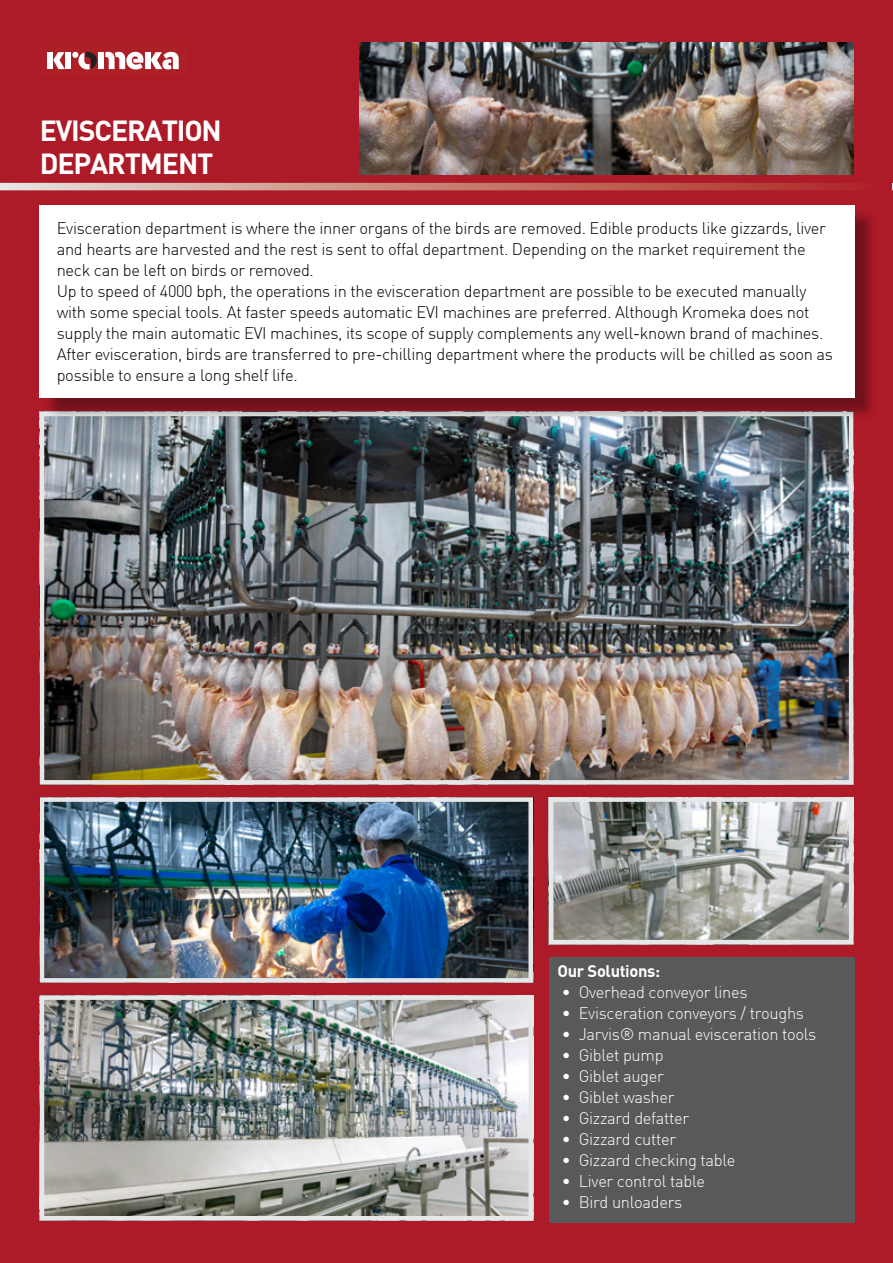
<style>
.page{position:relative;width:893px;height:1263px;background:#ad1a28}
.page>*{position:absolute;margin:0;border:0;box-sizing:border-box;transform-origin:0 0}
.t1{font:700 28.5px/33px "DIN";letter-spacing:-.04em;color:#fff}
.t2{font:300 16.5px/21px "DIN";letter-spacing:-.02em;color:#000}
.t3{font:300 16.5px "DIN";letter-spacing:-.02em;color:#fff}
.t4{font:700 16.5px "DIN";letter-spacing:-.02em;color:#fff}
</style>
<div class="page">
<img style="left:554px;top:802px;width:294px;height:137px">
<div style="left:549px;top:797px;width:304px;height:147px;border:4px solid #e6e7e8"></div>
<img style="left:45px;top:802px;width:483px;height:175px">
<div style="left:40px;top:797px;width:493px;height:185px;border:4px solid #e6e7e8"></div>
<img style="left:45px;top:1000px;width:483px;height:215px">
<div style="left:40px;top:995px;width:493px;height:225px;border:4px solid #e6e7e8"></div>
<img style="left:45px;top:420px;width:803px;height:359px">
<div style="left:40px;top:412px;width:813px;height:372px;border:4px solid #e6e7e8"></div>
<div style="left:549px;top:957px;width:306px;height:265px;background:#58595b"></div>
<div style="left:40px;top:43px;width:147px;height:34px;background:#ad1f27"></div>
<div style="left:47px;top:52px;width:6px;height:17px;background:#fff"></div>
<div style="left:145px;top:52px;width:6px;height:17px;background:#fff"></div>
<svg style="left:105px;top:51px;width:39px;height:19px"></svg>
<svg style="left:53px;top:52px;width:12px;height:17px"></svg>
<div style="left:66px;top:52px;width:5px;height:17px;background:#fff"></div>
<div style="left:98px;top:52px;width:6px;height:17px;background:#fff"></div>
<svg style="left:151px;top:51px;width:28px;height:19px"></svg>
<svg style="left:72px;top:51px;width:25px;height:19px"></svg>
<img style="left:360px;top:43px;width:493px;height:131px">
<svg style="left:1px;top:183px;width:857px;height:7px"></svg>
<div style="left:43px;top:209px;width:834px;height:211px;background:#000;opacity:.35"></div>
<div style="left:40px;top:205px;width:815px;height:193px;background:#fff"></div>
<h1 class="t1" style="left:40px;top:113px;width:184px">EVISCERATION<br>DEPARTMENT</h1>
<p class="t2" style="left:57px;top:217px;width:778px">Evisceration department is where the inner organs of the birds are removed. Edible products like gizzards, liver and hearts are harvested and the rest is sent to offal department. Depending on the market requirement the neck can be left on birds or removed.<br>Up to speed of 4000 bph, the operations in the evisceration department are possible to be executed manually with some special tools. At faster speeds automatic EVI machines are preferred. Although Kromeka does not supply the main automatic EVI machines, its scope of supply complements any well-known brand of machines.<br>After evisceration, birds are transferred to pre-chilling department where the products will be chilled as soon as possible to ensure a long shelf life.</p>
<p class="t4" style="left:557px;top:960px;width:104px">Our Solutions:</p>
<p class="t3" style="left:562px;top:982px;width:187px">• Overhead conveyor lines</p>
<p class="t3" style="left:562px;top:1003px;width:244px">• Evisceration conveyors / troughs</p>
<p class="t3" style="left:562px;top:1024px;width:256px">• Jarvis® manual evisceration tools</p>
<p class="t3" style="left:562px;top:1045px;width:103px">• Giblet pump</p>
<p class="t3" style="left:562px;top:1066px;width:104px">• Giblet auger</p>
<p class="t3" style="left:562px;top:1087px;width:114px">• Giblet washer</p>
<p class="t3" style="left:562px;top:1108px;width:129px">• Gizzard defatter</p>
<p class="t3" style="left:562px;top:1129px;width:116px">• Gizzard cutter</p>
<p class="t3" style="left:562px;top:1150px;width:175px">• Gizzard checking table</p>
<p class="t3" style="left:562px;top:1171px;width:145px">• Liver control table</p>
<p class="t3" style="left:562px;top:1192px;width:122px">• Bird unloaders</p>
</div>
